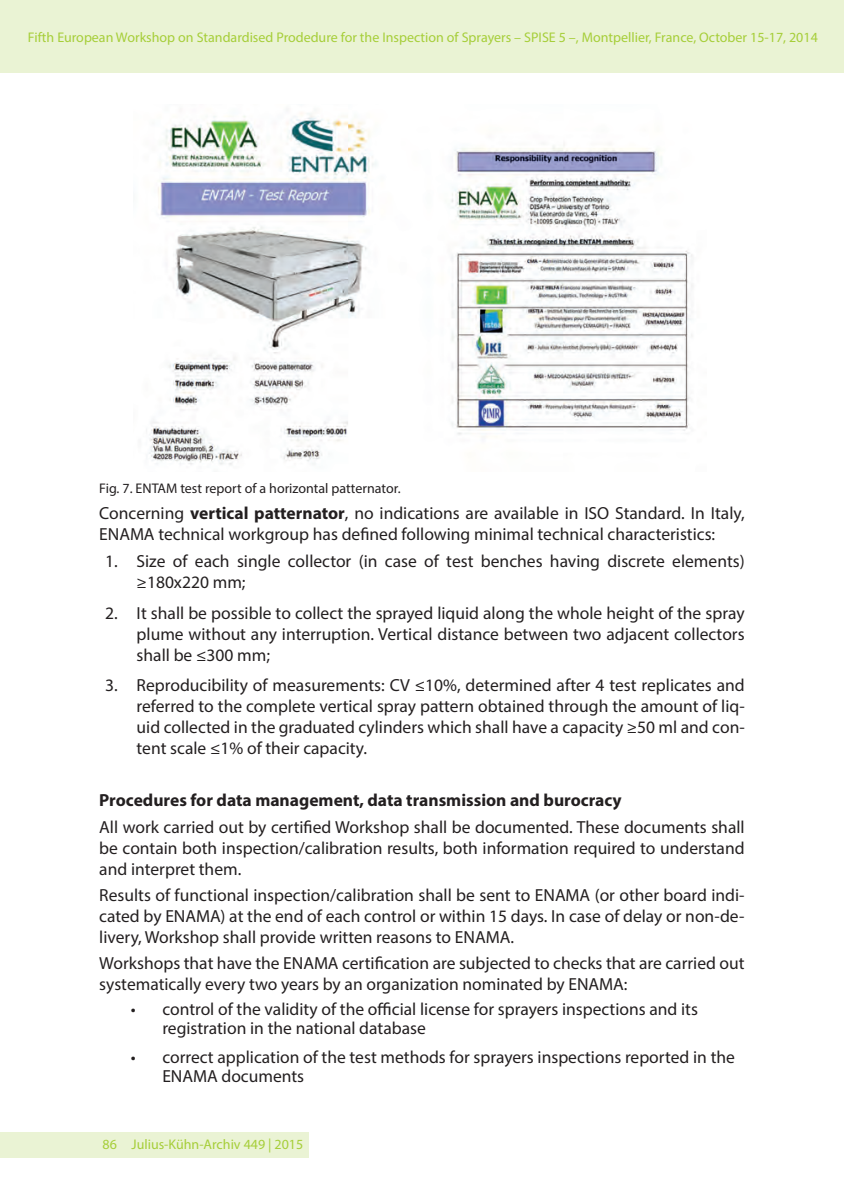
<style>
.page{position:relative;width:844px;height:1191px;background:#fff}
.page>*{position:absolute;margin:0;border:0;box-sizing:border-box;transform-origin:0 0}
.t1{font:17.5px/21px "Myriad Pro";color:#231f20}
.t2{font:14px "Myriad Pro";color:#a6ce39}
.t3{font:14px "Myriad Pro";color:#231f20}
.s1{font-weight:700}
</style>
<div class="page">
<div style="left:0;top:0;width:843px;height:72px;background:#eaf3d4"></div>
<div style="left:0;top:1132px;width:308px;height:25px;background:#eaf3d4"></div>
<img style="left:146px;top:112px;width:547px;height:353px">
<p class="t2" style="left:28px;top:29px;width:791px">Fifth European Workshop on Standardised Prodedure for the Inspection of Sprayers – SPISE 5 –, Montpellier, France, October 15-17, 2014</p>
<p class="t3" style="left:99px;top:480px;width:303px">Fig. 7. ENTAM test report of a horizontal patternator.</p>
<p class="t1" style="left:99px;top:502px;width:646px">Concerning <span class="s1">vertical patternator</span>, no indications are available in ISO Standard. In Italy,<br>ENAMA technical workgroup has defined following minimal technical characteristics:</p>
<p class="t1" style="left:136px;top:550px;width:609px;text-indent:-32px">1. Size of each single collector (in case of test benches having discrete elements) ≥180x220 mm;</p>
<p class="t1" style="left:136px;top:602px;width:609px;text-align:justify;text-indent:-32px">2. It shall be possible to collect the sprayed liquid along the whole height of the spray plume without any interruption. Vertical distance between two adjacent collectors shall be ≤300 mm;</p>
<p class="t1" style="left:136px;top:675px;width:609px;text-align:justify;text-indent:-32px">3. Reproducibility of measurements: CV ≤10%, determined after 4 test replicates and referred to the complete vertical spray pattern obtained through the amount of liq&shy;uid collected in the graduated cylinders which shall have a capacity ≥50 ml and con&shy;tent scale ≤1% of their capacity.</p>
<p class="t1" style="left:99px;top:787px;width:646px;line-height:26.2px"><span class="s1">Procedures for data management, data transmission and burocracy<br></span>All work carried out by certified Workshop shall be documented. These documents shall</p>
<p class="t1" style="left:99px;top:837px;width:646px">be contain both inspection/calibration results, both information required to understand and interpret them.</p>
<p class="t1" style="left:99px;top:884px;width:646px;text-align:justify">Results of functional inspection/calibration shall be sent to ENAMA (or other board indi&shy;cated by ENAMA) at the end of each control or within 15 days. In case of delay or non-de&shy;livery, Workshop shall provide written reasons to ENAMA.</p>
<p class="t1" style="left:99px;top:952px;width:646px">Workshops that have the ENAMA certification are subjected to checks that are carried out systematically every two years by an organization nominated by ENAMA:</p>
<p class="t1" style="left:162px;top:999px;width:537px;line-height:19.2px;text-indent:-32px">• control of the validity of the official license for sprayers inspections and its registration in the national database</p>
<p class="t1" style="left:162px;top:1047px;width:574px;line-height:19.2px;text-indent:-32px">• correct application of the test methods for sprayers inspections reported in the<br>ENAMA documents</p>
<p class="t2" style="left:103px;top:1136px;width:202px">86 Julius-Kühn-Archiv 449 | 2015</p>
</div>
